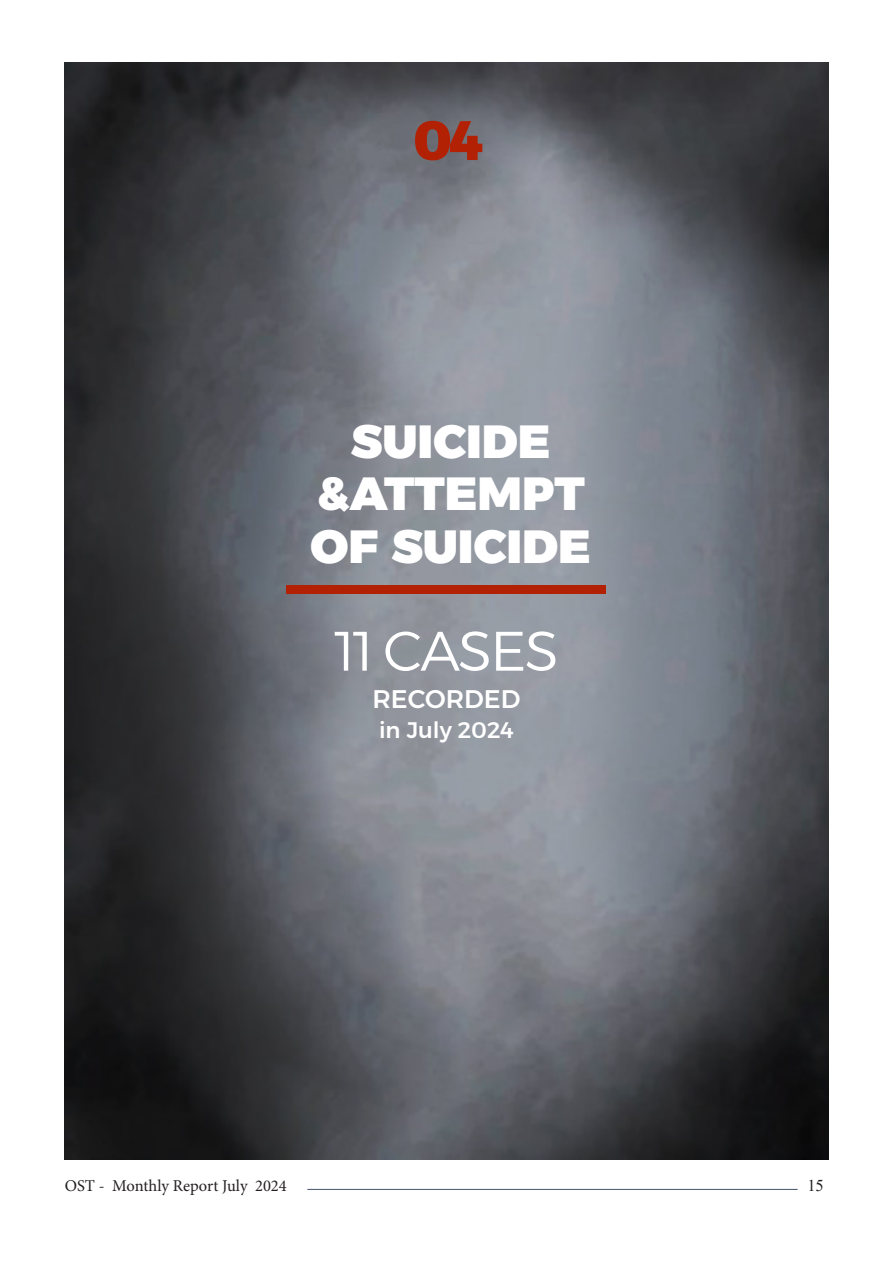
<style>
.page{position:relative;width:893px;height:1263px;background:#fff}
.page>*{position:absolute;margin:0;border:0;box-sizing:border-box;transform-origin:0 0}
.t1{font:300 55.5px "Alexandria";letter-spacing:-.03em;color:#fff}
.t2{font:800 55.5px "Alexandria";color:#b32105}
.t3{font:900 46.5px "Alexandria";color:#fff}
.t4{font:500 25.5px "Alexandria";color:#fff}
.t5{font:500 22.5px "Alexandria";color:#fff}
.t6{font:16.5px "Minion Pro";color:#231f20}
.t7{font:16.5px "Times New Roman";color:#231f20}
</style>
<div class="page">
<img style="left:65px;top:63px;width:763px;height:1096px">
<div style="left:287px;top:585px;width:319px;height:9px;background:#b32105"></div>
<hr style="left:307px;top:1189px;width:491px;height:1px;background:#455267">
<p class="t2" style="left:413px;top:108px;width:73px">04</p>
<p class="t3" style="left:351px;top:414px;width:201px">SUICIDE</p>
<p class="t3" style="left:316px;top:467px;width:270px">&amp;ATTEMPT</p>
<p class="t3" style="left:311px;top:519px;width:282px">OF SUICIDE</p>
<p class="t1" style="left:334px;top:619px;width:226px">11 CASES</p>
<p class="t4" style="left:372px;top:684px;width:150px">RECORDED</p>
<p class="t5" style="left:379px;top:717px;width:136px">in July 2024</p>
<p class="t6" style="left:65px;top:1174px;width:223px">OST - Monthly Report July 2024</p>
<p class="t7" style="left:807px;top:1174px;width:18px">15</p>
</div>
